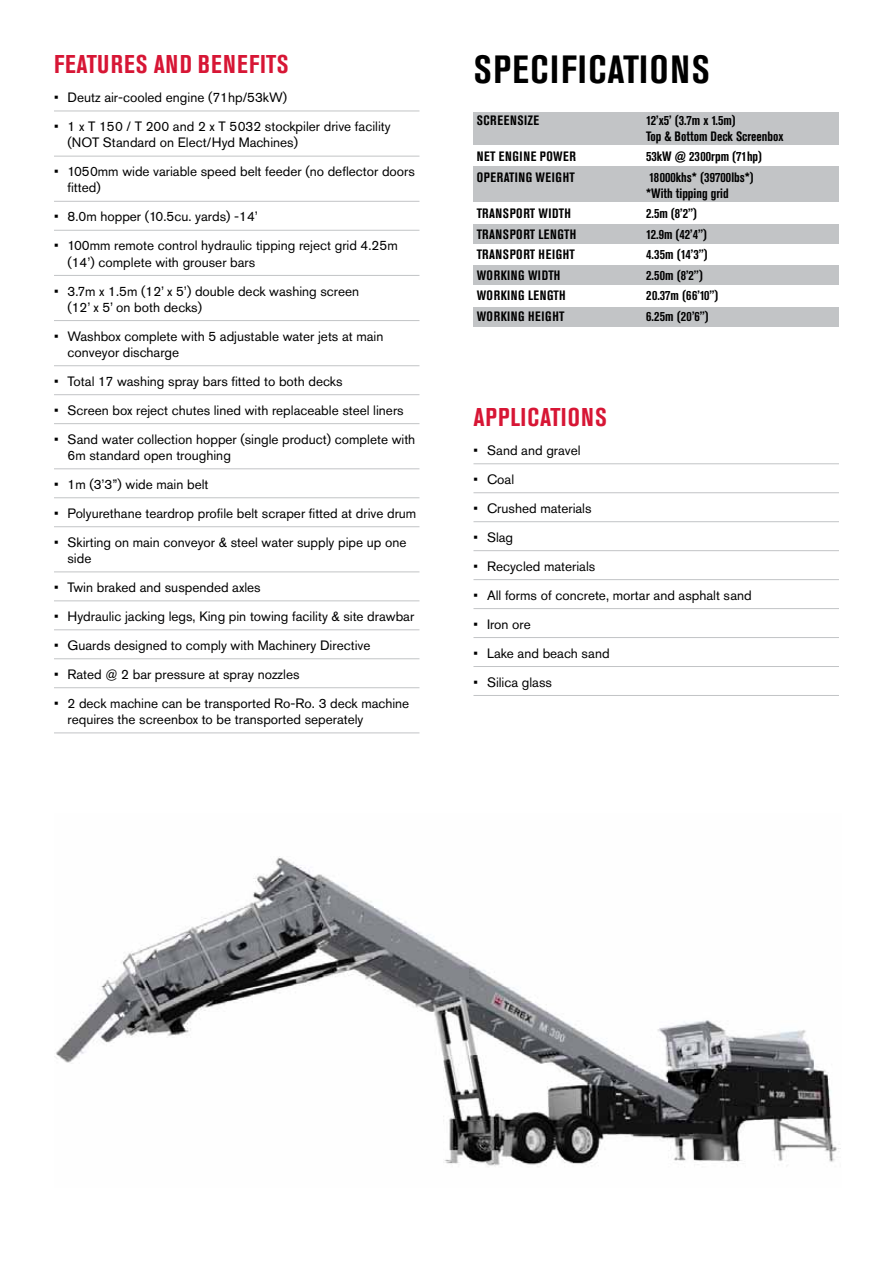
<style>
.page{position:relative;width:893px;height:1263px;background:#fff}
.page>*{position:absolute;margin:0;border:0;box-sizing:border-box;transform-origin:0 0}
.t1{font:700 condensed 39px "Akzidenz Grotesk Pro";letter-spacing:.045em;color:#000}
.t2{font:700 condensed 25.5px "Akzidenz Grotesk Pro";letter-spacing:.03em;color:#d71635}
.t3{font:13.5px/16.2px "Akzidenz Grotesk Pro";color:#000}
.t4{font:700 condensed 13.5px/16.2px "Akzidenz Grotesk Pro";color:#000}
.t5{font:700 condensed 13.5px "Akzidenz Grotesk Pro";letter-spacing:.05em;color:#000}
</style>
<div class="page">
<hr style="left:54px;top:111px;width:365px;height:1px;background:#c2c4c6">
<hr style="left:54px;top:156px;width:365px;height:1px;background:#c2c4c6">
<hr style="left:54px;top:201px;width:365px;height:1px;background:#c2c4c6">
<hr style="left:54px;top:230px;width:365px;height:1px;background:#c2c4c6">
<hr style="left:54px;top:275px;width:365px;height:1px;background:#c2c4c6">
<hr style="left:54px;top:320px;width:365px;height:1px;background:#c2c4c6">
<hr style="left:54px;top:365px;width:365px;height:1px;background:#c2c4c6">
<hr style="left:54px;top:394px;width:365px;height:1px;background:#c2c4c6">
<hr style="left:54px;top:423px;width:365px;height:1px;background:#c2c4c6">
<hr style="left:54px;top:468px;width:365px;height:1px;background:#c2c4c6">
<hr style="left:54px;top:497px;width:365px;height:1px;background:#c2c4c6">
<hr style="left:54px;top:526px;width:365px;height:1px;background:#c2c4c6">
<hr style="left:54px;top:571px;width:365px;height:1px;background:#c2c4c6">
<hr style="left:54px;top:600px;width:365px;height:1px;background:#c2c4c6">
<hr style="left:54px;top:629px;width:365px;height:1px;background:#c2c4c6">
<hr style="left:54px;top:658px;width:365px;height:1px;background:#c2c4c6">
<hr style="left:54px;top:687px;width:365px;height:1px;background:#c2c4c6">
<hr style="left:54px;top:732px;width:365px;height:1px;background:#c2c4c6">
<div style="left:473px;top:112px;width:366px;height:33px;background:#c2c4c6"></div>
<div style="left:473px;top:225px;width:366px;height:19px;background:#c2c4c6"></div>
<div style="left:473px;top:265px;width:366px;height:20px;background:#c2c4c6"></div>
<div style="left:473px;top:307px;width:366px;height:19px;background:#c2c4c6"></div>
<div style="left:473px;top:166px;width:366px;height:36px;background:#c2c4c6"></div>
<hr style="left:473px;top:463px;width:366px;height:1px;background:#c2c4c6">
<hr style="left:473px;top:492px;width:366px;height:1px;background:#c2c4c6">
<hr style="left:473px;top:521px;width:366px;height:1px;background:#c2c4c6">
<hr style="left:473px;top:550px;width:366px;height:1px;background:#c2c4c6">
<hr style="left:473px;top:579px;width:366px;height:1px;background:#c2c4c6">
<hr style="left:473px;top:608px;width:366px;height:1px;background:#c2c4c6">
<hr style="left:473px;top:637px;width:366px;height:1px;background:#c2c4c6">
<hr style="left:473px;top:666px;width:366px;height:1px;background:#c2c4c6">
<hr style="left:473px;top:695px;width:366px;height:1px;background:#c2c4c6">
<img style="left:54px;top:856px;width:787px;height:311px">
<h2 class="t2" style="left:54px;top:48px;width:236px">FEATURES AND BENEFITS</h2>
<p class="t3" style="left:54px;top:89px;width:235px">• Deutz air-cooled engine (71hp/53kW)</p>
<p class="t3" style="left:68px;top:118px;width:325px;text-indent:-14px">• 1 x T 150 / T 200 and 2 x T 5032 stockpiler drive facility (NOT Standard on Elect/Hyd Machines)</p>
<p class="t3" style="left:68px;top:163px;width:349px;text-indent:-14px">• 1050mm wide variable speed belt feeder (no deflector doors fitted)</p>
<p class="t3" style="left:54px;top:208px;width:205px">• 8.0m hopper (10.5cu. yards) -14’</p>
<p class="t3" style="left:68px;top:237px;width:332px;text-indent:-14px">• 100mm remote control hydraulic tipping reject grid 4.25m (14’) complete with grouser bars</p>
<p class="t3" style="left:68px;top:283px;width:293px;text-indent:-14px">• 3.7m x 1.5m (12’ x 5’) double deck washing screen (12’ x 5’ on both decks)</p>
<p class="t3" style="left:67px;top:328px;width:317px;text-indent:-14px">• Washbox complete with 5 adjustable water jets at main conveyor discharge</p>
<p class="t3" style="left:54px;top:373px;width:290px">• Total 17 washing spray bars fitted to both decks</p>
<p class="t3" style="left:54px;top:402px;width:351px">• Screen box reject chutes lined with replaceable steel liners</p>
<p class="t3" style="left:67px;top:431px;width:349px;text-indent:-14px">• Sand water collection hopper (single product) complete with<br>6m standard open troughing</p>
<p class="t3" style="left:54px;top:476px;width:156px">• 1m (3’3”) wide main belt</p>
<p class="t3" style="left:54px;top:505px;width:364px">• Polyurethane teardrop profile belt scraper fitted at drive drum</p>
<p class="t3" style="left:67px;top:534px;width:340px;text-indent:-14px">• Skirting on main conveyor &amp; steel water supply pipe up one side</p>
<p class="t3" style="left:54px;top:579px;width:208px">• Twin braked and suspended axles</p>
<p class="t3" style="left:54px;top:608px;width:362px">• Hydraulic jacking legs, King pin towing facility &amp; site drawbar</p>
<p class="t3" style="left:54px;top:637px;width:318px">• Guards designed to comply with Machinery Directive</p>
<p class="t3" style="left:54px;top:666px;width:247px">• Rated @ 2 bar pressure at spray nozzles</p>
<p class="t3" style="left:67px;top:695px;width:343px;text-indent:-14px">• 2 deck machine can be transported Ro-Ro. 3 deck machine requires the screenbox to be transported seperately</p>
<h1 class="t1" style="left:474px;top:44px;width:237px">SPECIFICATIONS</h1>
<p class="t4" style="left:477px;top:111px;width:61px">SCREENSIZE</p>
<p class="t4" style="left:646px;top:111px;width:139px">12’X5’ (3.7M X 1.5M)<br>TOP &amp; BOTTOM DECK SCREENBOX</p>
<p class="t5" style="left:477px;top:148px;width:101px">NET ENGINE POWER</p>
<p class="t4" style="left:646px;top:148px;width:118px">53KW @ 2300RPM (71HP)</p>
<p class="t4" style="left:477px;top:169px;width:34px">OPERATIN</p>
<p class="t4" style="left:526px;top:169px;width:42px">G WEIGHT</p>
<p class="t4" style="left:646px;top:169px;width:109px">18000KHS* (39700LBS*) *WITH TIPPING GRID</p>
<p class="t4" style="left:477px;top:205px;width:21px">TRANSPO</p>
<p class="t4" style="left:523px;top:205px;width:22px">RT WIDTH</p>
<p class="t4" style="left:646px;top:205px;width:52px">2.5M (8’2”)</p>
<p class="t4" style="left:477px;top:226px;width:21px">TRANSPO</p>
<p class="t4" style="left:523px;top:226px;width:46px">RT LEN GTH</p>
<p class="t4" style="left:646px;top:226px;width:63px">12.9M (42’4”)</p>
<p class="t4" style="left:477px;top:246px;width:21px">TRANSPO</p>
<p class="t4" style="left:523px;top:246px;width:45px">RT HEIGHT</p>
<p class="t4" style="left:646px;top:246px;width:63px">4.35M (14’3”)</p>
<p class="t4" style="left:477px;top:267px;width:58px">WORKING WIDTH</p>
<p class="t4" style="left:646px;top:267px;width:58px">2.50M (8’2”)</p>
<p class="t4" style="left:477px;top:287px;width:82px">WO RKIN G LEN GTH</p>
<p class="t4" style="left:646px;top:287px;width:74px">20.37M (66’10”)</p>
<p class="t4" style="left:477px;top:307px;width:81px">WORKING HEIGHT</p>
<p class="t4" style="left:646px;top:307px;width:64px">6.25M (20’6”)</p>
<h2 class="t2" style="left:474px;top:401px;width:24px">APPLICATIONS</h2>
<p class="t3" style="left:473px;top:442px;width:109px">• Sand and gravel</p>
<p class="t3" style="left:473px;top:471px;width:42px">• Coal</p>
<p class="t3" style="left:473px;top:500px;width:120px">• Crushed materials</p>
<p class="t3" style="left:473px;top:529px;width:41px">• Slag</p>
<p class="t3" style="left:473px;top:558px;width:123px">• Recycled materials</p>
<p class="t3" style="left:473px;top:587px;width:280px">• All forms of concrete, mortar and asphalt sand</p>
<p class="t3" style="left:473px;top:616px;width:59px">• Iron ore</p>
<p class="t3" style="left:473px;top:645px;width:138px">• Lake and beach sand</p>
<p class="t3" style="left:473px;top:674px;width:80px">• Silica glass</p>
</div>
